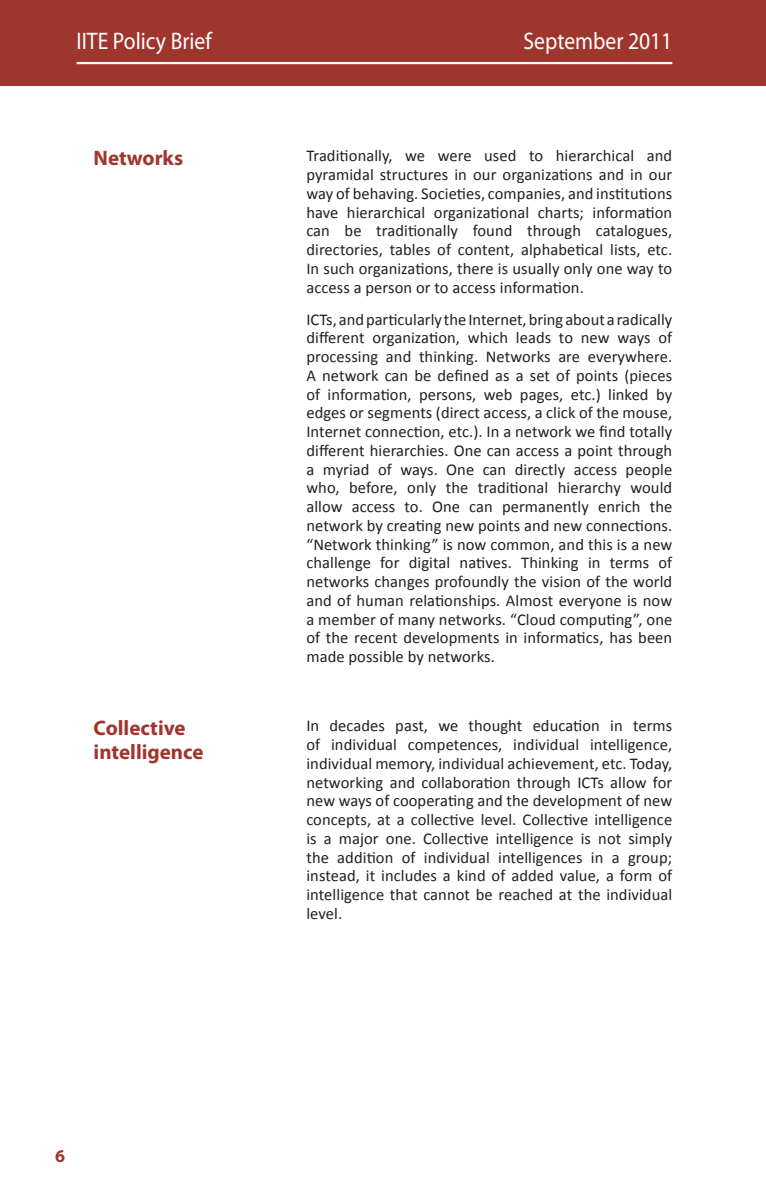
<style>
.page{position:relative;width:766px;height:1191px;background:#fff}
.page>*{position:absolute;margin:0;border:0;box-sizing:border-box;transform-origin:0 0}
.t1{font:24px "Myriad Pro";color:#fff;scale:.9 1}
.ZAG_2nd{font:700 21px/24px "Myriad Pro";color:#9f362e}
.t2{font:700 18px "Myriad Pro";color:#9f362e}
.Text{font:16.5px/18.8px "Calibri";letter-spacing:.005em;color:#231f20;text-align:justify}
</style>
<div class="page">
<div style="left:0;top:0;width:765px;height:85px;background:#9f362e"></div>
<hr style="left:77px;top:62px;width:595px;height:2px;background:#fff">
<hr style="left:765px;top:0;width:1px;height:85px;background:#9f362e">
<h1 class="t1" style="left:77px;top:26px;width:152px">IITE Policy Brief</h1>
<h1 class="t1" style="left:523px;top:26px;width:167px">September 2011</h1>
<p class="ZAG_2nd" style="left:94px;top:145px;width:91px">Networks</p>
<p class="ZAG_2nd" style="left:94px;top:715px;width:111px">Collective intelligence</p>
<p class="Text" style="left:306px;top:146px;width:367px">Traditionally, we were used to hierarchical and pyramidal structures in our organizations and in our way of behaving. Societies, companies, and institutions have hierarchical organizational charts; information can be traditionally found through catalogues, directories, tables of content, alphabetical lists, etc.<br>In such organizations, there is usually only one way to access a person or to access information.</p>
<p class="Text" style="left:306px;top:309px;width:367px">ICTs, and particularly the Internet, bring about a radically different organization, which leads to new ways of processing and thinking. Networks are everywhere.<br>A network can be defined as a set of points (pieces of information, persons, web pages, etc.) linked by edges or segments (direct access, a click of the mouse, Internet connection, etc.). In a network we find totally different hierarchies. One can access a point through a myriad of ways. One can directly access people who, before, only the traditional hierarchy would allow access to. One can permanently enrich the network by creating new points and new connections. “Network thinking” is now common, and this is a new challenge for digital natives. Thinking in terms of networks changes profoundly the vision of the world and of human relationships. Almost everyone is now a member of many networks. “Cloud computing”, one of the recent developments in informatics, has been made possible by networks.</p>
<p class="Text" style="left:306px;top:715px;width:367px">In decades past, we thought education in terms of individual competences, individual intelligence, individual memory, individual achievement, etc. Today, networking and collaboration through ICTs allow for new ways of cooperating and the development of new concepts, at a collective level. Collective intelligence is a major one. Collective intelligence is not simply the addition of individual intelligences in a group; instead, it includes a kind of added value, a form of intelligence that cannot be reached at the individual level.</p>
<p class="t2" style="left:55px;top:1144px;width:11px">6</p>
</div>
